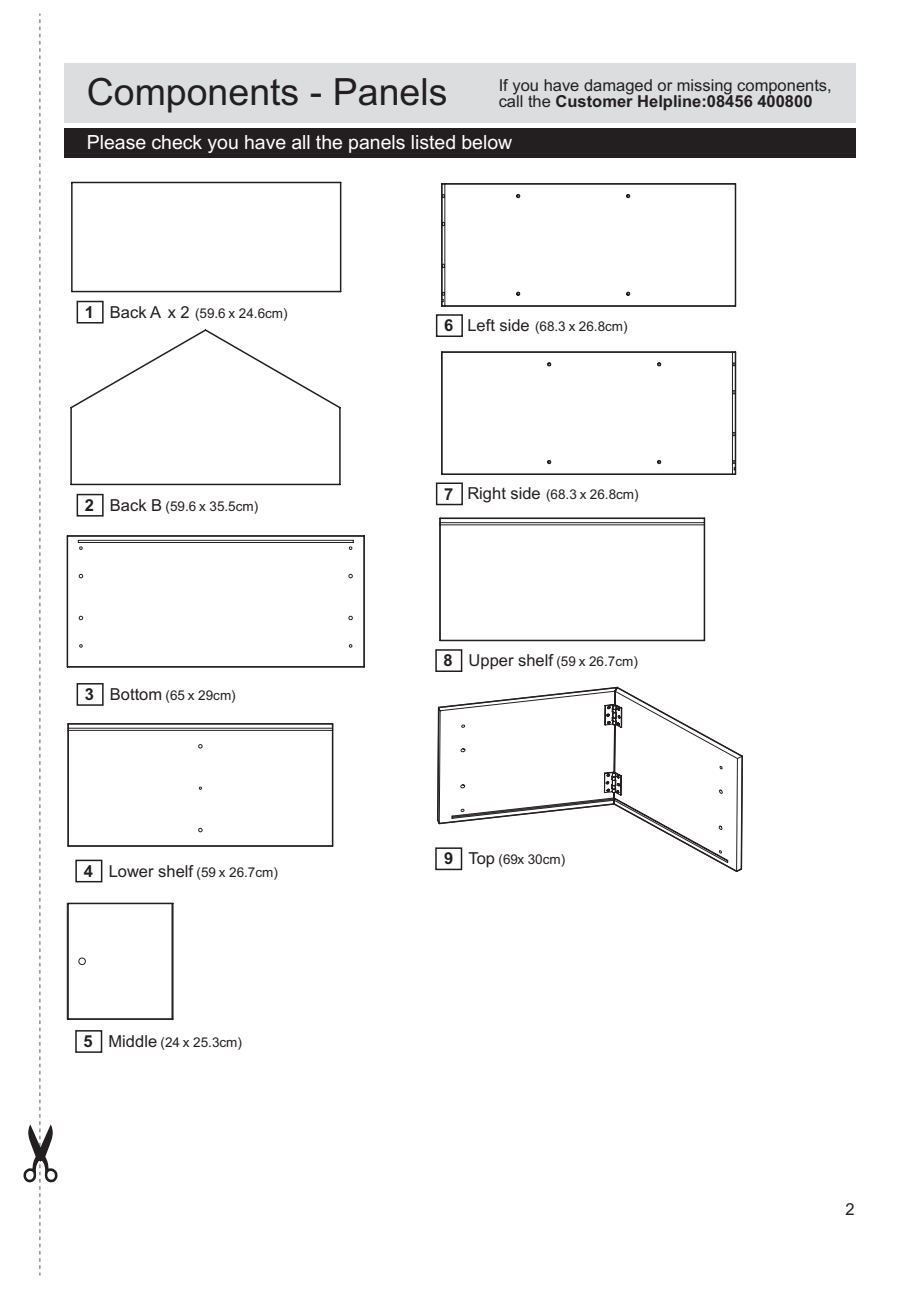
<style>
.page{position:relative;width:920px;height:1289px;background:#fff}
.page>*{position:absolute;margin:0;border:0;box-sizing:border-box;transform-origin:0 0}
.t1{font:37.5px "Arial";color:#231f20}
.t2{font:19.5px "Arial";color:#fff}
.t3{font:16.5px/16.5px "Arial";color:#231f20}
.t4{font:13.5px "Arial";color:#231f20}
.s1{font-weight:700}
.s2{font-weight:700;font-size:16.5px}
.s3{font-size:16.5px}
</style>
<div class="page">
<div style="left:65px;top:128px;width:790px;height:30px;background:#231f20"></div>
<div style="left:65px;top:63px;width:790px;height:60px;background:#dcdddf"></div>
<div style="left:77px;top:301px;width:27px;height:22px;border:2px solid #231f20"></div>
<div style="left:77px;top:494px;width:27px;height:22px;border:2px solid #231f20"></div>
<div style="left:77px;top:683px;width:27px;height:23px;border:2px solid #231f20"></div>
<div style="left:75px;top:859px;width:27px;height:23px;border:2px solid #231f20"></div>
<div style="left:75px;top:1030px;width:27px;height:22px;border:2px solid #231f20"></div>
<div style="left:436px;top:314px;width:27px;height:23px;border:2px solid #231f20"></div>
<div style="left:435px;top:649px;width:27px;height:23px;border:2px solid #231f20"></div>
<div style="left:435px;top:847px;width:27px;height:23px;border:2px solid #231f20"></div>
<hr style="left:439px;top:518px;width:2px;height:122px;background:#231f20">
<hr style="left:440px;top:517px;width:264px;height:2px;background:#231f20">
<hr style="left:703px;top:518px;width:2px;height:122px;background:#231f20">
<hr style="left:440px;top:639px;width:264px;height:2px;background:#231f20">
<hr style="left:72px;top:182px;width:268px;height:1px;background:#231f20">
<hr style="left:340px;top:182px;width:1px;height:109px;background:#231f20">
<hr style="left:72px;top:291px;width:268px;height:1px;background:#231f20">
<hr style="left:71px;top:182px;width:2px;height:109px;background:#231f20">
<svg style="left:70px;top:329px;width:271px;height:157px"></svg>
<svg style="left:68px;top:535px;width:297px;height:131px"></svg>
<hr style="left:67px;top:536px;width:1px;height:131px;background:#231f20">
<hr style="left:67px;top:535px;width:297px;height:2px;background:#231f20">
<hr style="left:363px;top:536px;width:2px;height:131px;background:#231f20">
<hr style="left:67px;top:666px;width:297px;height:1px;background:#231f20">
<svg style="left:67px;top:723px;width:266px;height:122px"></svg>
<hr style="left:67px;top:724px;width:2px;height:122px;background:#231f20">
<hr style="left:68px;top:723px;width:264px;height:1px;background:#231f20">
<hr style="left:332px;top:724px;width:1px;height:122px;background:#231f20">
<hr style="left:68px;top:845px;width:264px;height:1px;background:#231f20">
<svg style="left:66px;top:902px;width:106px;height:117px"></svg>
<hr style="left:67px;top:903px;width:2px;height:116px;background:#231f20">
<hr style="left:68px;top:902px;width:105px;height:2px;background:#231f20">
<hr style="left:172px;top:903px;width:1px;height:116px;background:#231f20">
<hr style="left:68px;top:1018px;width:105px;height:1px;background:#231f20">
<svg style="left:441px;top:183px;width:295px;height:124px"></svg>
<hr style="left:441px;top:184px;width:1px;height:122px;background:#231f20">
<hr style="left:442px;top:183px;width:293px;height:2px;background:#231f20">
<hr style="left:734px;top:184px;width:2px;height:122px;background:#231f20">
<hr style="left:442px;top:305px;width:293px;height:2px;background:#231f20">
<div style="left:436px;top:482px;width:27px;height:23px;border:2px solid #231f20"></div>
<svg style="left:441px;top:351px;width:295px;height:124px"></svg>
<hr style="left:734px;top:352px;width:2px;height:122px;background:#231f20">
<hr style="left:442px;top:351px;width:293px;height:2px;background:#231f20">
<hr style="left:441px;top:352px;width:1px;height:122px;background:#231f20">
<hr style="left:442px;top:473px;width:293px;height:2px;background:#231f20">
<hr style="left:440px;top:522px;width:264px;height:1px;background:#231f20">
<hr style="left:440px;top:524px;width:264px;height:1px;background:#231f20">
<svg style="left:436px;top:686px;width:307px;height:186px"></svg>
<svg style="left:23px;top:14px;width:35px;height:1261px"></svg>
<h1 class="t1" style="left:87px;top:78px;width:362px">Components - Panels</h1>
<h2 class="t2" style="left:87px;top:135px;width:427px">Please check you have all the panels listed below</h2>
<p class="t3" style="left:498px;top:78px;width:334px">If you have damaged or missing components, call the <span class="s1">Customer Helpline:08456 400800</span></p>
<p class="t4" style="left:85px;top:308px;width:204px"><span class="s2">1</span> <span class="s3">Back A x 2</span> (59.6 x 24.6cm)</p>
<p class="t4" style="left:85px;top:501px;width:175px"><span class="s2">2</span> <span class="s3">Back B</span> (59.6 x 35.5cm)</p>
<p class="t4" style="left:85px;top:690px;width:152px"><span class="s2">3</span> <span class="s3">Bottom</span> (65 x 29cm)</p>
<p class="t4" style="left:84px;top:866px;width:196px"><span class="s2">4</span> <span class="s3">Lower shelf</span> (59 x 26.7cm)</p>
<p class="t4" style="left:444px;top:321px;width:185px"><span class="s2">6</span> <span class="s3">Left side</span> (68.3 x 26.8cm)</p>
<p class="t4" style="left:444px;top:489px;width:196px"><span class="s2">7</span> <span class="s3">Right side</span> (68.3 x 26.8cm)</p>
<p class="t4" style="left:443px;top:656px;width:196px"><span class="s2">8</span> <span class="s3">Upper shelf</span> (59 x 26.7cm)</p>
<p class="t4" style="left:444px;top:854px;width:122px"><span class="s2">9</span> <span class="s3">Top</span> (69x 30cm)</p>
<p class="t4" style="left:83px;top:1037px;width:160px"><span class="s2">5</span> <span class="s3">Middle</span> (24 x 25.3cm)</p>
<p class="t3" style="left:845px;top:1202px;width:11px">2</p>
</div>
